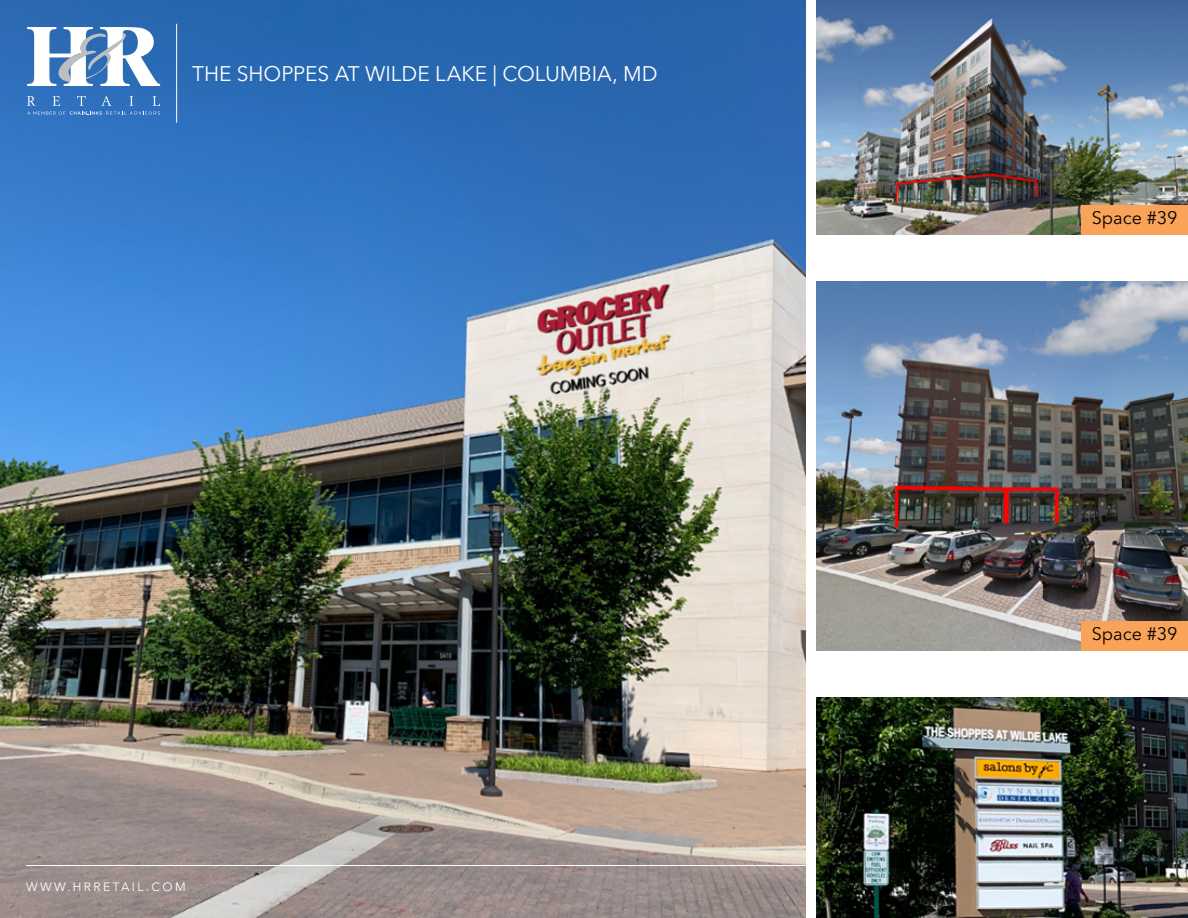
<style>
.page{position:relative;width:1188px;height:918px;background:#fff}
.page>*{position:absolute;margin:0;border:0;box-sizing:border-box;transform-origin:0 0}
.t1{font:21px "Avenir Next LT Pro";color:#fff}
.t2{font:18px "Avenir Next LT Pro";color:#000}
.t3{font:12px "Avenir Next LT Pro";letter-spacing:.2em;color:#fff}
</style>
<div class="page">
<img style="left:816px;top:281px;width:372px;height:370px">
<img style="left:816px;top:698px;width:372px;height:220px">
<img style="left:0;top:0;width:806px;height:918px">
<img style="left:816px;top:0;width:372px;height:235px">
<hr style="left:26px;top:865px;width:780px;height:1px;background:#fff">
<svg style="left:27px;top:96px;width:133px;height:19px;background:#417dc4"></svg>
<svg style="left:27px;top:27px;width:133px;height:59px"></svg>
<hr style="left:176px;top:24px;width:1px;height:99px;background:#fff">
<div style="left:1082px;top:205px;width:106px;height:30px;background:#f8a357"></div>
<div style="left:1082px;top:621px;width:106px;height:29px;background:#f8a357"></div>
<p class="t1" style="left:192px;top:61px;width:467px">THE SHOPPES AT WILDE LAKE | COLUMBIA, MD</p>
<p class="t3" style="left:26px;top:880px;width:161px">WWW.HRRETAIL.COM</p>
<p class="t2" style="left:1092px;top:207px;width:87px">Space #39</p>
<p class="t2" style="left:1092px;top:623px;width:87px">Space #39</p>
</div>
